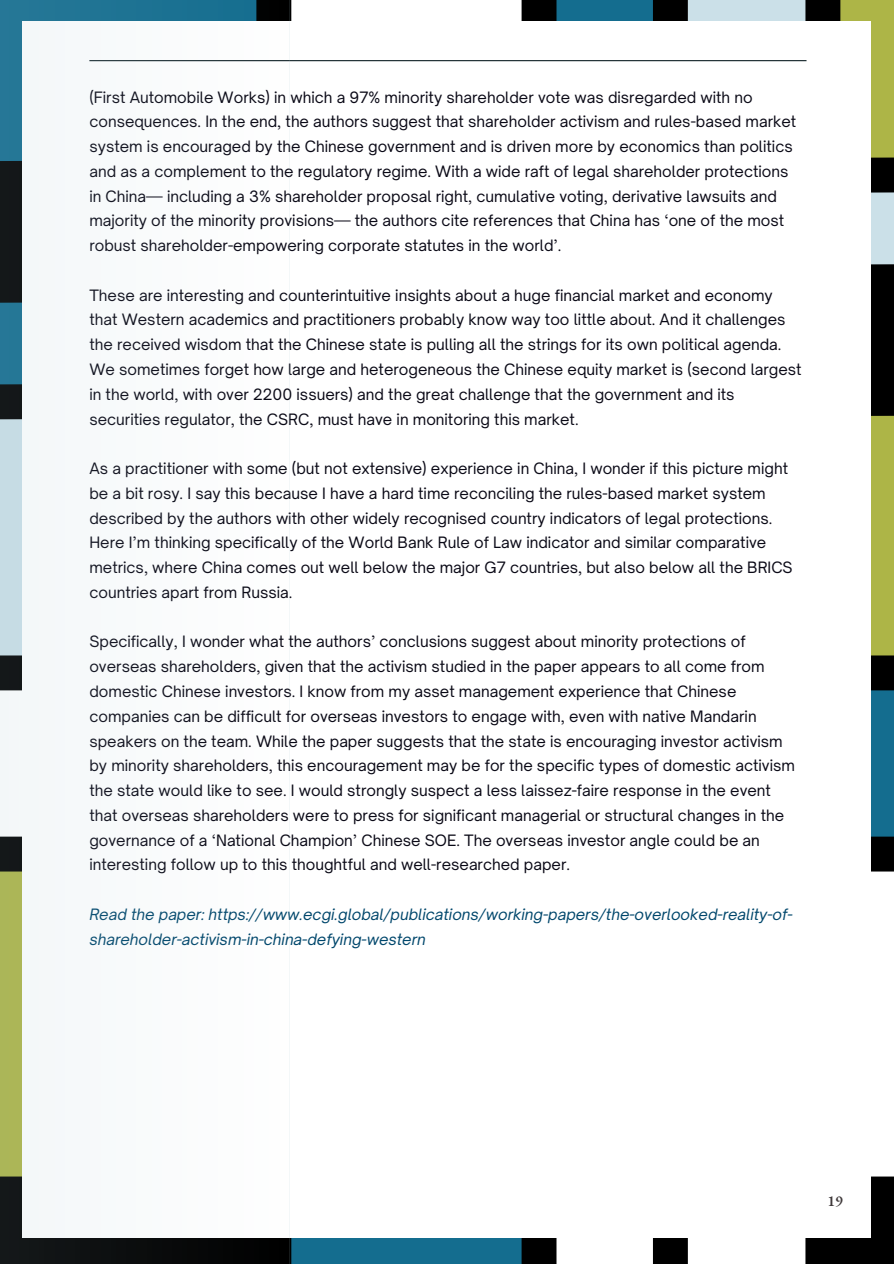
<style>
.page{position:relative;width:894px;height:1264px;background:#fff}
.page>*{position:absolute;margin:0;border:0;box-sizing:border-box;transform-origin:0 0}
.t1{font:15px/24.8px "Open Sauce One";color:#0a0916}
.t2{font:italic 15px/24.8px "Open Sauce One";color:#00476c}
.t3{font:600 15px "EB Garamond";color:#3f393a}
</style>
<div class="page">
<div style="left:688px;top:0;width:205px;height:283px;background:#cbe0e8"></div>
<div style="left:822px;top:400px;width:71px;height:273px;background:#adb547"></div>
<div style="left:822px;top:673px;width:71px;height:181px;background:#146d8f"></div>
<div style="left:539px;top:0;width:131px;height:177px;background:#146d8f"></div>
<div style="left:822px;top:283px;width:71px;height:107px;background:#000"></div>
<div style="left:822px;top:0;width:71px;height:177px;background:#adb547"></div>
<div style="left:822px;top:1193px;width:71px;height:70px;background:#000"></div>
<div style="left:277px;top:1193px;width:262px;height:70px;background:#146d8f"></div>
<svg style="left:870px;top:140px;width:23px;height:74px"></svg>
<svg style="left:870px;top:246px;width:23px;height:74px"></svg>
<svg style="left:870px;top:363px;width:23px;height:74px"></svg>
<div style="left:0;top:655px;width:893px;height:35px;background:#000"></div>
<div style="left:0;top:836px;width:893px;height:35px;background:#000"></div>
<div style="left:0;top:1176px;width:893px;height:35px;background:#000"></div>
<div style="left:652px;top:0;width:35px;height:1263px;background:#000"></div>
<div style="left:521px;top:0;width:35px;height:1263px;background:#000"></div>
<div style="left:805px;top:0;width:35px;height:1263px;background:#000"></div>
<div style="left:22px;top:21px;width:848px;height:1216px;background:#fff"></div>
<hr style="left:89px;top:60px;width:717px;height:1px;background:#122228">
<svg style="left:0;top:0;width:289px;height:1263px"></svg>
<p class="t1" style="left:89px;top:84px;width:708px">(First Automobile Works) in which a 97% minority shareholder vote was disregarded with no consequences. In the end, the authors suggest that shareholder activism and rules-based market system is encouraged by the Chinese government and is driven more by economics than politics and as a complement to the regulatory regime. With a wide raft of legal shareholder protections in China— including a 3% shareholder proposal right, cumulative voting, derivative lawsuits and majority of the minority provisions— the authors cite references that China has ‘one of the most robust shareholder-empowering corporate statutes in the world’.</p>
<p class="t1" style="left:89px;top:282px;width:713px">These are interesting and counterintuitive insights about a huge financial market and economy that Western academics and practitioners probably know way too little about. And it challenges the received wisdom that the Chinese state is pulling all the strings for its own political agenda.<br>We sometimes forget how large and heterogeneous the Chinese equity market is (second largest in the world, with over 2200 issuers) and the great challenge that the government and its securities regulator, the CSRC, must have in monitoring this market.</p>
<p class="t1" style="left:89px;top:456px;width:704px">As a practitioner with some (but not extensive) experience in China, I wonder if this picture might be a bit rosy. I say this because I have a hard time reconciling the rules-based market system described by the authors with other widely recognised country indicators of legal protections.<br>Here I’m thinking specifically of the World Bank Rule of Law indicator and similar comparative metrics, where China comes out well below the major G7 countries, but also below all the BRICS countries apart from Russia.</p>
<p class="t1" style="left:89px;top:629px;width:707px">Specifically, I wonder what the authors’ conclusions suggest about minority protections of overseas shareholders, given that the activism studied in the paper appears to all come from domestic Chinese investors. I know from my asset management experience that Chinese companies can be difficult for overseas investors to engage with, even with native Mandarin speakers on the team. While the paper suggests that the state is encouraging investor activism by minority shareholders, this encouragement may be for the specific types of domestic activism the state would like to see. I would strongly suspect a less laissez-faire response in the event that overseas shareholders were to press for significant managerial or structural changes in the governance of a ‘National Champion’ Chinese SOE. The overseas investor angle could be an interesting follow up to this thoughtful and well-researched paper.</p>
<p class="t2" style="left:89px;top:901px;width:704px">Read the paper: https://www.ecgi.global/publications/working-papers/the-overlooked-reality-of&shy;shareholder-activism-in-china-defying-western</p>
<p class="t3" style="left:827px;top:1191px;width:17px">19</p>
</div>
